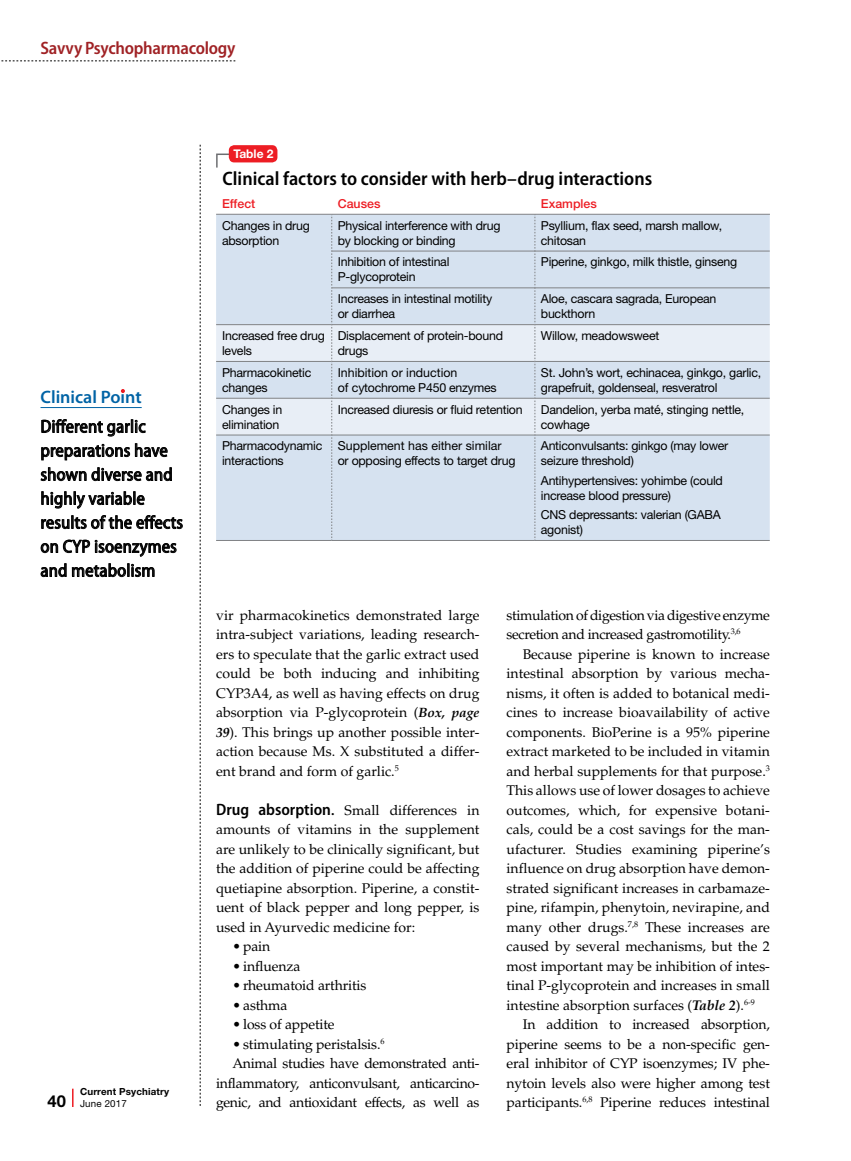
<style>
.page{position:relative;width:851px;height:1161px;background:#fff}
.page>*{position:absolute;margin:0;border:0;box-sizing:border-box;transform-origin:0 0}
.tabletitle{font:600 semi-condensed 19.5px "Myriad Pro";color:#000}
.clinical_point{font:semi-condensed 18px/24px "Myriad Pro";letter-spacing:.01em;color:#000}
.t1{font:600 semi-condensed 18px "Myriad Pro";letter-spacing:-.015em;color:#a02225}
.t2{font:600 18px "Myriad Pro";color:#0063a5}
.t3{font:700 16.5px "Helvetica Neue LT Std";color:#000}
.body_indent{font:14.1px/19.5px "Palatino LT Std";letter-spacing:-.01em;color:#000;text-align:justify}
.body{font:14.1px/19.5px "Palatino LT Std";color:#000;text-align:justify}
.tablebody{font:12.3px/15px "Helvetica Neue LT Std";letter-spacing:-.02em;color:#000}
.tablebody-2{font:12.3px/15px "Helvetica Neue LT Std";color:#000}
.tablesub_red{font:500 12.3px "Helvetica Neue LT Std";color:#ed1d24}
.tabletitle_no{font:700 12px "Helvetica Neue LT Std";color:#fff}
.t4{font:700 9.75px "Helvetica Neue LT Std";letter-spacing:.015em;color:#000}
.t5{font:9.75px "Helvetica Neue LT Std";letter-spacing:.015em;color:#000}
.s1{font-weight:700;font-style:italic;font-size:13.5px}
.s2{font-family:"Myriad Pro";font-weight:600;font-stretch:semi-condensed;font-size:16.5px}
.s3{font-weight:700}
.s4{font-weight:700;font-style:italic}
</style>
<div class="page">
<svg style="left:200px;top:145px;width:1px;height:961px"></svg>
<svg style="left:72px;top:1089px;width:2px;height:18px"></svg>
<svg style="left:1px;top:61px;width:234px;height:1px"></svg>
<hr style="left:40px;top:407px;width:102px;height:1px;background:#0063a5">
<svg style="left:41px;top:419px;width:105px;height:18px"></svg>
<svg style="left:41px;top:443px;width:126px;height:18px"></svg>
<svg style="left:41px;top:467px;width:131px;height:15px"></svg>
<svg style="left:41px;top:491px;width:104px;height:18px"></svg>
<svg style="left:41px;top:515px;width:142px;height:14px"></svg>
<svg style="left:41px;top:540px;width:135px;height:17px"></svg>
<svg style="left:41px;top:563px;width:113px;height:15px"></svg>
<svg style="left:120px;top:389px;width:5px;height:4px"></svg>
<svg style="left:216px;top:153px;width:16px;height:15px"></svg>
<div style="left:229px;top:145px;width:48px;height:17px;background:#ed1d24;border-radius:5px"></div>
<div style="left:216px;top:215px;width:553px;height:325px;background:#d6e2f0"></div>
<svg style="left:216px;top:325px;width:553px;height:110px;background:#e1e9f2"></svg>
<hr style="left:216px;top:214px;width:116px;height:1px;background:#808285">
<hr style="left:332px;top:214px;width:203px;height:1px;background:#808285">
<hr style="left:535px;top:214px;width:235px;height:1px;background:#808285">
<hr style="left:216px;top:540px;width:116px;height:1px;background:#808285">
<hr style="left:332px;top:540px;width:203px;height:1px;background:#808285">
<hr style="left:535px;top:540px;width:234px;height:1px;background:#808285">
<hr style="left:216px;top:398px;width:115px;height:1px;background:#808285">
<hr style="left:332px;top:398px;width:202px;height:1px;background:#808285">
<hr style="left:535px;top:398px;width:234px;height:1px;background:#808285">
<hr style="left:216px;top:435px;width:115px;height:1px;background:#808285">
<hr style="left:332px;top:435px;width:202px;height:1px;background:#808285">
<hr style="left:535px;top:435px;width:234px;height:1px;background:#808285">
<hr style="left:216px;top:324px;width:115px;height:1px;background:#808285">
<hr style="left:332px;top:324px;width:202px;height:1px;background:#808285">
<hr style="left:535px;top:324px;width:234px;height:1px;background:#808285">
<hr style="left:216px;top:361px;width:115px;height:1px;background:#808285">
<hr style="left:332px;top:361px;width:202px;height:1px;background:#808285">
<hr style="left:535px;top:361px;width:234px;height:1px;background:#808285">
<hr style="left:332px;top:251px;width:203px;height:1px;background:#808285">
<hr style="left:535px;top:251px;width:234px;height:1px;background:#808285">
<hr style="left:332px;top:288px;width:203px;height:1px;background:#808285">
<hr style="left:535px;top:288px;width:234px;height:1px;background:#808285">
<svg style="left:331px;top:214px;width:1px;height:327px"></svg>
<svg style="left:534px;top:214px;width:1px;height:326px"></svg>
<p class="t1" style="left:40px;top:37px;width:196px">Savvy Psychopharmacology</p>
<p class="t2" style="left:40px;top:386px;width:103px">Clinical Point</p>
<p class="clinical_point" style="left:40px;top:414px;width:144px">Different garlic preparations have shown diverse and highly variable results of the effects on CYP isoenzymes and metabolism</p>
<p class="t3" style="left:47px;top:1091px;width:20px">40</p>
<p class="t4" style="left:80px;top:1085px;width:90px">Current Psychiatry</p>
<p class="t5" style="left:80px;top:1098px;width:48px">June 2017</p>
<p class="tabletitle_no" style="left:233px;top:146px;width:42px">Table 2</p>
<p class="tabletitle" style="left:222px;top:166px;width:431px">Clinical factors to consider with herb–drug interactions</p>
<p class="tablesub_red" style="left:222px;top:197px;width:35px">Effect</p>
<p class="tablesub_red" style="left:338px;top:197px;width:44px">Causes</p>
<p class="tablesub_red" style="left:541px;top:197px;width:57px">Examples</p>
<p class="tablebody" style="left:222px;top:218px;width:89px">Changes in drug absorption</p>
<p class="tablebody" style="left:338px;top:218px;width:164px">Physical interference with drug by blocking or binding</p>
<p class="tablebody" style="left:541px;top:218px;width:183px">Psyllium, flax seed, marsh mallow, chitosan</p>
<p class="tablebody" style="left:338px;top:254px;width:113px">Inhibition of intestinal<br>P-glycoprotein</p>
<p class="tablebody" style="left:541px;top:254px;width:198px">Piperine, ginkgo, milk thistle, ginseng</p>
<p class="tablebody" style="left:338px;top:291px;width:156px">Increases in intestinal motility or diarrhea</p>
<p class="tablebody" style="left:541px;top:291px;width:177px">Aloe, cascara sagrada, European buckthorn</p>
<p class="tablebody" style="left:222px;top:328px;width:104px">Increased free drug levels</p>
<p class="tablebody" style="left:338px;top:328px;width:167px">Displacement of protein-bound drugs</p>
<p class="tablebody" style="left:541px;top:328px;width:120px">Willow, meadowsweet</p>
<p class="tablebody" style="left:222px;top:365px;width:91px">Pharmacokinetic changes</p>
<p class="tablebody-2" style="left:338px;top:365px;width:160px">Inhibition or induction<br>of cytochrome P450 enzymes</p>
<p class="tablebody" style="left:541px;top:365px;width:222px">St. John’s wort, echinacea, ginkgo, garlic, grapefruit, goldenseal, resveratrol</p>
<p class="tablebody" style="left:222px;top:402px;width:62px">Changes in elimination</p>
<p class="tablebody" style="left:338px;top:402px;width:186px">Increased diuresis or fluid retention</p>
<p class="tablebody" style="left:541px;top:402px;width:205px">Dandelion, yerba maté, stinging nettle, cowhage</p>
<p class="tablebody" style="left:222px;top:438px;width:102px">Pharmacodynamic interactions</p>
<p class="tablebody" style="left:338px;top:438px;width:179px">Supplement has either similar or opposing effects to target drug</p>
<p class="tablebody" style="left:541px;top:438px;width:189px">Anticonvulsants: ginkgo (may lower seizure threshold)</p>
<p class="tablebody" style="left:541px;top:473px;width:183px">Antihypertensives: yohimbe (could increase blood pressure)</p>
<p class="tablebody" style="left:541px;top:507px;width:181px">CNS depressants: valerian (GABA agonist)</p>
<p class="body_indent" style="left:216px;top:605px;width:265px">vir pharmacokinetics demonstrated large intra-subject variations, leading research&shy;ers to speculate that the garlic extract used could be both inducing and inhibiting CYP3A4, as well as having effects on drug absorption via P-glycoprotein (<span class="s1">Box, page 39</span>). This brings up another possible inter&shy;action because Ms. X substituted a differ&shy;ent brand and form of garlic.<sup>5</sup></p>
<p class="body" style="left:216px;top:800px;width:265px"><span class="s2">Drug absorption</span><span class="s3">.</span> Small differences in amounts of vitamins in the supplement are unlikely to be clinically significant, but the addition of piperine could be affecting quetiapine absorption. Piperine, a constit&shy;uent of black pepper and long pepper, is used in Ayurvedic medicine for:</p>
<p class="body_indent" style="left:232px;top:937px;width:40px">• pain</p>
<p class="body_indent" style="left:232px;top:956px;width:70px">• influenza</p>
<p class="body_indent" style="left:232px;top:976px;width:136px">• rheumatoid arthritis</p>
<p class="body_indent" style="left:232px;top:995px;width:57px">• asthma</p>
<p class="body_indent" style="left:232px;top:1015px;width:104px">• loss of appetite</p>
<p class="body_indent" style="left:232px;top:1034px;width:154px">• stimulating peristalsis.<sup>6</sup></p>
<p class="body_indent" style="left:216px;top:1054px;width:265px;text-indent:16px">Animal studies have demonstrated anti&shy;inflammatory, anticonvulsant, anticarcino&shy;genic, and antioxidant effects, as well as</p>
<p class="body_indent" style="left:506px;top:605px;width:265px">stimulation of digestion via digestive enzyme secretion and increased gastromotility.<sup>3,6</sup></p>
<p class="body_indent" style="left:506px;top:644px;width:265px;text-indent:16px">Because piperine is known to increase intestinal absorption by various mecha&shy;nisms, it often is added to botanical medi&shy;cines to increase bioavailability of active components. BioPerine is a 95% piperine extract marketed to be included in vitamin and herbal supplements for that purpose.<sup>3<br></sup>This allows use of lower dosages to achieve outcomes, which, for expensive botani&shy;cals, could be a cost savings for the man&shy;ufacturer. Studies examining piperine’s influence on drug absorption have demon&shy;strated significant increases in carbamaze&shy;pine, rifampin, phenytoin, nevirapine, and many other drugs.<sup>7,8</sup> These increases are caused by several mechanisms, but the 2 most important may be inhibition of intes&shy;tinal P-glycoprotein and increases in small intestine absorption surfaces (<span class="s4">Table 2</span>).<sup>6-9</sup></p>
<p class="body_indent" style="left:506px;top:1015px;width:265px;text-indent:16px">In addition to increased absorption, piperine seems to be a non-specific gen&shy;eral inhibitor of CYP isoenzymes; IV phe&shy;nytoin levels also were higher among test participants.<sup>6,8</sup> Piperine reduces intestinal</p>
</div>
